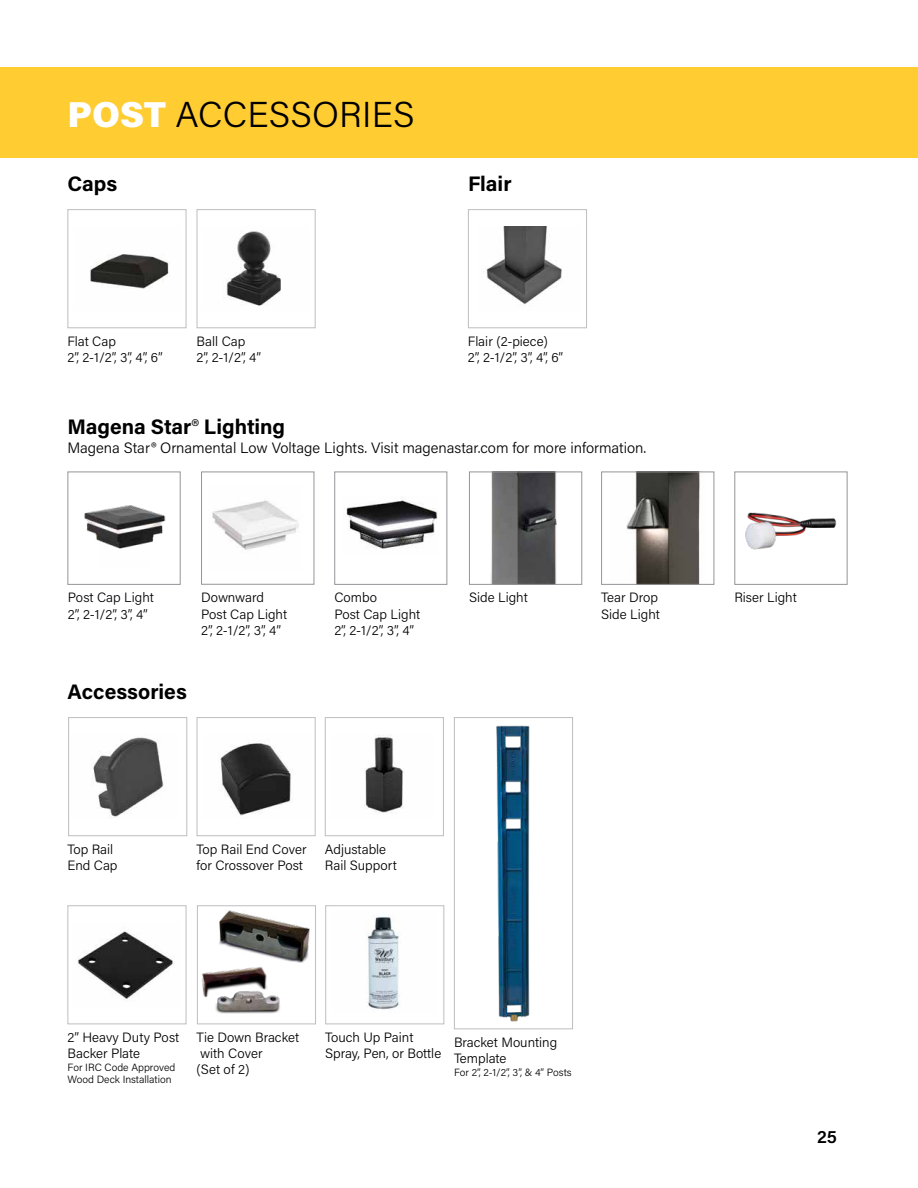
<style>
.page{position:relative;width:918px;height:1188px;background:#fff}
.page>*{position:absolute;margin:0;border:0;box-sizing:border-box;transform-origin:0 0}
.t1{font:300 36px "Acumin Pro";letter-spacing:.005em;color:#000}
.t2{font:700 21px "Acumin Pro";color:#000}
.t3{font:600 18px "Acumin Pro";color:#000}
.t4{font:300 15px "Acumin Pro";color:#000}
.t5{font:300 13.5px/16.2px "Acumin Pro";color:#000}
.t6{font:300 10.5px/12.6px "Acumin Pro";color:#000}
.s1{font-weight:900;color:#fff}
.s2{font-weight:300}
</style>
<div class="page">
<div style="left:0;top:67px;width:918px;height:91px;background:#ffcc31"></div>
<img style="left:89px;top:254px;width:80px;height:35px">
<img style="left:226px;top:231px;width:55px;height:75px">
<div style="left:68px;top:209px;width:118px;height:119px;border:1px solid #bcbec0"></div>
<img style="left:364px;top:735px;width:39px;height:78px">
<img style="left:93px;top:737px;width:71px;height:80px">
<img style="left:220px;top:743px;width:72px;height:73px">
<div style="left:68px;top:717px;width:119px;height:119px;border:1px solid #bcbec0"></div>
<img style="left:496px;top:725px;width:34px;height:297px">
<img style="left:219px;top:911px;width:91px;height:52px">
<img style="left:215px;top:995px;width:65px;height:18px">
<img style="left:202px;top:967px;width:67px;height:34px">
<div style="left:197px;top:905px;width:119px;height:119px;border:1px solid #bcbec0"></div>
<img style="left:366px;top:916px;width:34px;height:94px">
<div style="left:325px;top:905px;width:119px;height:119px;border:1px solid #bcbec0"></div>
<div style="left:454px;top:717px;width:119px;height:312px;border:1px solid #bcbec0"></div>
<div style="left:197px;top:717px;width:119px;height:119px;border:1px solid #bcbec0"></div>
<div style="left:325px;top:717px;width:119px;height:119px;border:1px solid #bcbec0"></div>
<img style="left:78px;top:931px;width:97px;height:68px">
<div style="left:68px;top:905px;width:118px;height:119px;border:1px solid #bcbec0"></div>
<div style="left:197px;top:209px;width:119px;height:119px;border:1px solid #bcbec0"></div>
<img style="left:486px;top:227px;width:76px;height:77px">
<div style="left:468px;top:209px;width:119px;height:119px;border:1px solid #bcbec0"></div>
<div style="left:68px;top:472px;width:113px;height:113px;border:1px solid #939598"></div>
<div style="left:734px;top:472px;width:113px;height:113px;border:1px solid #939598"></div>
<div style="left:201px;top:472px;width:113px;height:113px;border:1px solid #939598"></div>
<div style="left:334px;top:472px;width:113px;height:113px;border:1px solid #939598"></div>
<img style="left:84px;top:505px;width:82px;height:44px">
<img style="left:346px;top:498px;width:92px;height:51px">
<img style="left:626px;top:474px;width:74px;height:109px">
<img style="left:212px;top:500px;width:87px;height:50px">
<img style="left:490px;top:474px;width:67px;height:109px">
<img style="left:745px;top:512px;width:92px;height:38px">
<div style="left:601px;top:472px;width:113px;height:113px;border:1px solid #939598"></div>
<div style="left:469px;top:472px;width:113px;height:113px;border:1px solid #939598"></div>
<h1 class="t1" style="left:68px;top:100px;width:349px"><span class="s1">POST</span> ACCESSORIES</h1>
<h2 class="t2" style="left:68px;top:175px;width:51px">Caps</h2>
<h2 class="t2" style="left:468px;top:175px;width:45px">Flair</h2>
<p class="t5" style="left:67px;top:334px;width:97px">Flat Cap<br>2”, 2-1/2”, 3”, 4”, 6”</p>
<p class="t5" style="left:197px;top:334px;width:66px">Ball Cap<br>2”, 2-1/2”, 4”</p>
<p class="t5" style="left:468px;top:334px;width:97px">Flair (2-piece)<br>2”, 2-1/2”, 3”, 4”, 6”</p>
<h2 class="t2" style="left:68px;top:418px;width:219px">Magena Star<span class="s2">®</span> Lighting</h2>
<p class="t4" style="left:68px;top:442px;width:580px">Magena Star® Ornamental Low Voltage Lights. Visit magenastar.com for more information.</p>
<p class="t5" style="left:68px;top:591px;width:87px">Post Cap Light<br>2”, 2-1/2”, 3”, 4”</p>
<p class="t5" style="left:334px;top:591px;width:87px">Combo<br>Post Cap Light<br>2”, 2-1/2”, 3”, 4”</p>
<p class="t5" style="left:601px;top:591px;width:60px">Tear Drop<br>Side Light</p>
<p class="t5" style="left:201px;top:591px;width:87px">Downward<br>Post Cap Light<br>2”, 2-1/2”, 3”, 4”</p>
<p class="t5" style="left:469px;top:591px;width:60px">Side Light</p>
<p class="t5" style="left:734px;top:591px;width:64px">Riser Light</p>
<h2 class="t2" style="left:68px;top:683px;width:121px">Accessories</h2>
<p class="t5" style="left:67px;top:842px;width:52px">Top Rail<br>End Cap</p>
<p class="t5" style="left:197px;top:842px;width:112px">Top Rail End Cover for Crossover Post</p>
<p class="t5" style="left:325px;top:842px;width:73px">Adjustable<br>Rail Support</p>
<p class="t5" style="left:68px;top:1030px;width:113px">2” Heavy Duty Post<br>Backer Plate</p>
<p class="t6" style="left:68px;top:1062px;width:109px">For IRC Code Approved<br>Wood Deck Installation</p>
<p class="t5" style="left:197px;top:1030px;width:104px">Tie Down Bracket with Cover<br>(Set of 2)</p>
<p class="t5" style="left:325px;top:1030px;width:117px">Touch Up Paint<br>Spray, Pen, or Bottle</p>
<p class="t5" style="left:454px;top:1035px;width:105px">Bracket Mounting<br>Template</p>
<p class="t6" style="left:454px;top:1066px;width:119px">For 2”, 2-1/2”, 3”, &amp; 4” Posts</p>
<h3 class="t3" style="left:817px;top:1130px;width:21px">25</h3>
</div>
